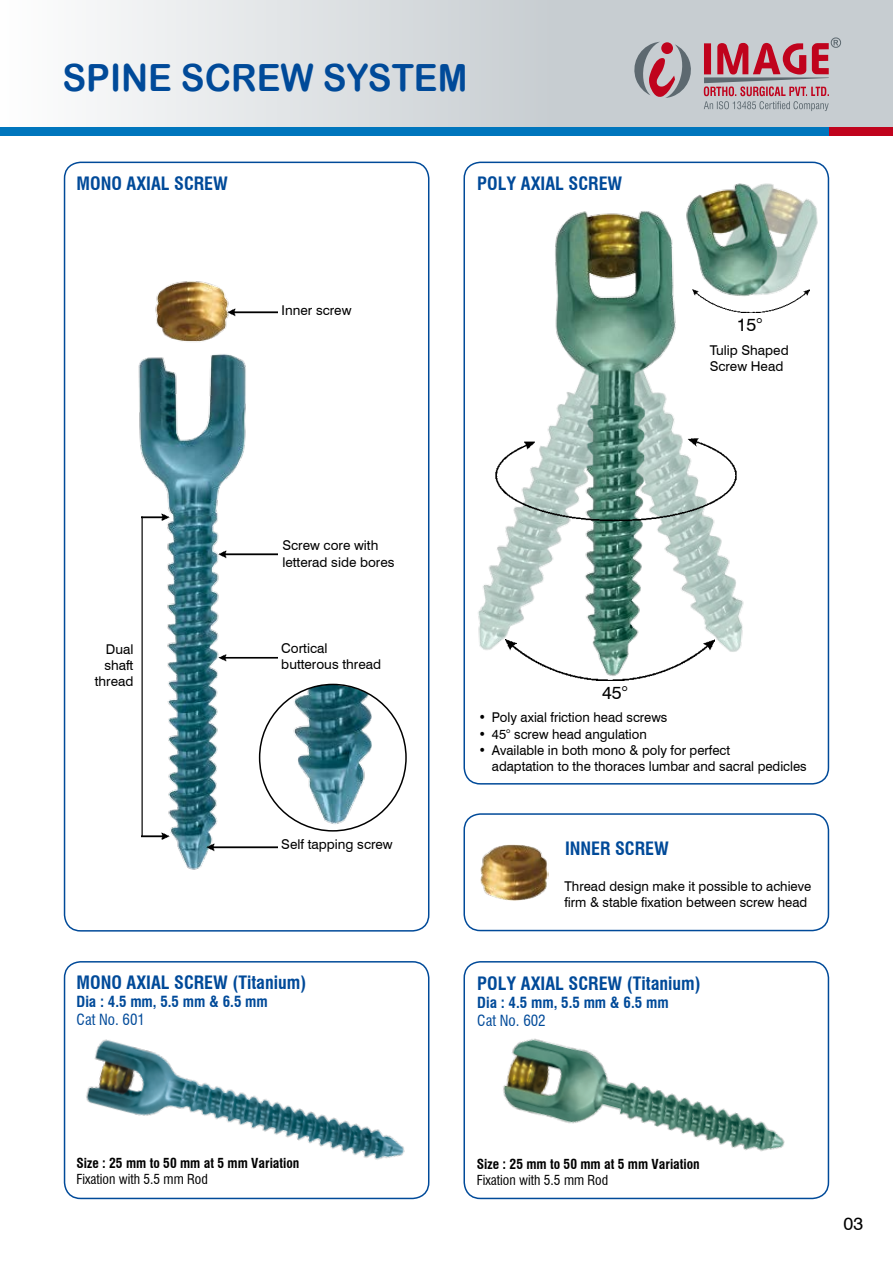
<style>
.page{position:relative;width:893px;height:1263px;background:#fff}
.page>*{position:absolute;margin:0;border:0;box-sizing:border-box;transform-origin:0 0}
.t1{font:37.5px "Arial Rounded MT Bold";color:#004a99;scale:.95 1}
.t2{font:700 condensed 18px "Swiss 721 BT";color:#004a99}
.t3{font:18px "Swiss 721 BT";color:#000}
.t4{font:700 condensed 15px "Swiss 721 BT";color:#004a99}
.t5{font:condensed 15px "Swiss 721 BT";color:#004a99}
.t6{font:13.5px/16.2px "Swiss 721 BT";color:#000}
.t7{font:700 condensed 13.5px "Swiss 721 BT";color:#000}
.t8{font:condensed 13.5px "Swiss 721 BT";color:#000}
</style>
<div class="page">
<div style="left:463px;top:961px;width:366px;height:238px;border:2px solid #004a99;border-radius:16px"></div>
<div style="left:64px;top:961px;width:365px;height:238px;border:2px solid #004a99;border-radius:16px"></div>
<div style="left:463px;top:813px;width:366px;height:118px;border:2px solid #004a99;border-radius:16px"></div>
<div style="left:64px;top:162px;width:365px;height:769px;border:2px solid #004a99;border-radius:16px"></div>
<div style="left:463px;top:162px;width:366px;height:622px;border:2px solid #004a99;border-radius:16px"></div>
<img style="left:687px;top:183px;width:131px;height:109px">
<img style="left:138px;top:281px;width:108px;height:589px">
<img style="left:226px;top:307px;width:52px;height:11px">
<img style="left:218px;top:652px;width:59px;height:11px">
<img style="left:205px;top:842px;width:72px;height:10px">
<img style="left:503px;top:1038px;width:282px;height:114px">
<img style="left:86px;top:1039px;width:319px;height:121px">
<img style="left:142px;top:511px;width:29px;height:11px">
<img style="left:142px;top:830px;width:29px;height:11px">
<hr style="left:142px;top:516px;width:1px;height:320px;background:#000">
<img style="left:478px;top:208px;width:273px;height:444px">
<img style="left:506px;top:640px;width:209px;height:40px">
<img style="left:692px;top:290px;width:117px;height:22px">
<img style="left:480px;top:844px;width:69px;height:56px">
<img style="left:492px;top:434px;width:249px;height:91px">
<img style="left:288px;top:684px;width:95px;height:142px">
<img style="left:218px;top:548px;width:59px;height:11px">
<div style="left:0;top:0;width:893px;height:128px;background:linear-gradient(to right,#f6f7f8,#bac1c6)"></div>
<div style="left:0;top:127px;width:893px;height:9px;background:#0076bd"></div>
<div style="left:829px;top:127px;width:64px;height:9px;background:#c0031d"></div>
<svg style="left:631px;top:37px;width:210px;height:74px;background:#bb99a2"></svg>
<h1 class="t1" style="left:63px;top:56px;width:428px">SPINE SCREW SYSTEM</h1>
<h2 class="t2" style="left:77px;top:173px;width:153px">MONO AXIAL SCREW</h2>
<h2 class="t2" style="left:477px;top:173px;width:146px">POLY AXIAL SCREW</h2>
<p class="t6" style="left:282px;top:302px;width:71px">Inner screw</p>
<h2 class="t3" style="left:737px;top:313px;width:27px">15°</h2>
<p class="t6" style="left:710px;top:342px;width:81px">Tulip Shaped<br>Screw Head</p>
<p class="t6" style="left:95px;top:641px;width:40px;text-align:right">Dual shaft thread</p>
<p class="t6" style="left:282px;top:537px;width:114px">Screw core with letterad side bores</p>
<p class="t6" style="left:281px;top:640px;width:101px">Cortical butterous thread</p>
<p class="t6" style="left:281px;top:836px;width:113px">Self tapping screw</p>
<h2 class="t2" style="left:77px;top:972px;width:231px">MONO AXIAL SCREW (Titanium)</h2>
<p class="t4" style="left:77px;top:993px;width:193px">Dia : 4.5 mm, 5.5 mm &amp; 6.5 mm</p>
<p class="t5" style="left:77px;top:1011px;width:70px">Cat No. 601</p>
<p class="t7" style="left:77px;top:1155px;width:224px">Size : 25 mm to 50 mm at 5 mm Variation</p>
<p class="t8" style="left:77px;top:1171px;width:133px">Fixation with 5.5 mm Rod</p>
<h2 class="t3" style="left:602px;top:681px;width:27px">45°</h2>
<p class="t6" style="left:478px;top:709px;width:191px">• Poly axial friction head screws</p>
<p class="t6" style="left:478px;top:725px;width:170px">• 45° screw head angulation</p>
<p class="t6" style="left:492px;top:742px;width:316px;text-indent:-13px">• Available in both mono &amp; poly for perfect<br>adaptation to the thoraces lumbar and sacral pedicles</p>
<h2 class="t2" style="left:565px;top:837px;width:105px">INNER SCREW</h2>
<p class="t6" style="left:564px;top:878px;width:248px">Thread design make it possible to achieve firm &amp; stable fixation between screw head</p>
<h2 class="t2" style="left:477px;top:972px;width:225px">POLY AXIAL SCREW (Titanium)</h2>
<p class="t4" style="left:477px;top:993px;width:193px">Dia : 4.5 mm, 5.5 mm &amp; 6.5 mm</p>
<p class="t5" style="left:477px;top:1011px;width:70px">Cat No. 602</p>
<p class="t7" style="left:477px;top:1155px;width:224px">Size : 25 mm to 50 mm at 5 mm Variation</p>
<p class="t8" style="left:477px;top:1172px;width:133px">Fixation with 5.5 mm Rod</p>
<h2 class="t3" style="left:843px;top:1213px;width:21px">03</h2>
</div>
